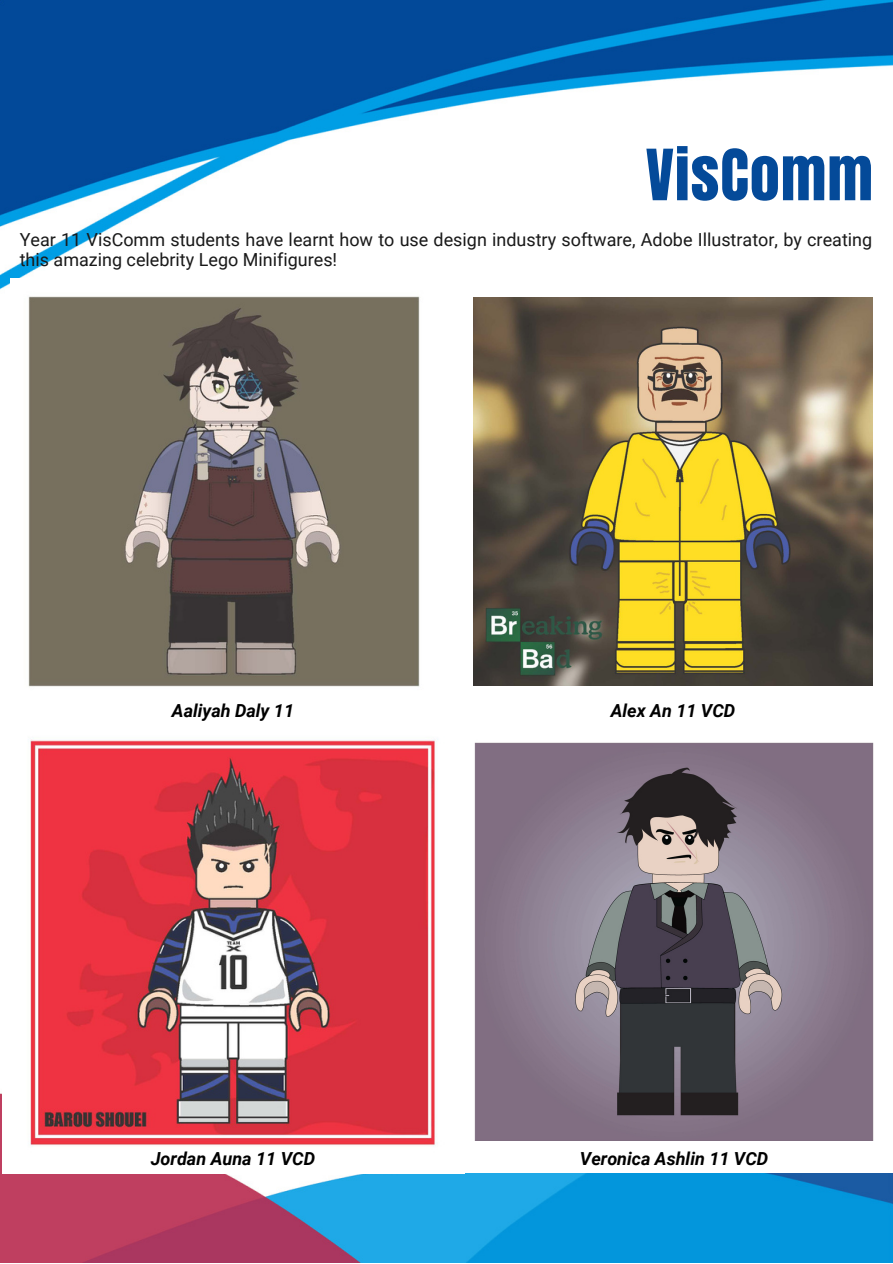
<style>
.page{position:relative;width:893px;height:1264px;background:#fff}
.page>*{position:absolute;margin:0;border:0;box-sizing:border-box;transform-origin:0 0}
.t1{font:60px "Anton";letter-spacing:.02em;color:#044a99}
.t2{font:18px/20.2px "Roboto";color:#191919}
.t3{font:italic 700 18px "Roboto";color:#000}
</style>
<div class="page">
<img style="left:0;top:0;width:892px;height:1262px">
<img style="left:11px;top:278px;width:426px;height:426px">
<img style="left:473px;top:297px;width:399px;height:388px">
<img style="left:2px;top:711px;width:462px;height:462px">
<img style="left:455px;top:725px;width:437px;height:416px">
<div style="left:455px;top:1141px;width:437px;height:31px;background:#fff"></div>
<p class="t1" style="left:645px;top:132px;width:229px">VisComm</p>
<p class="t2" style="left:20px;top:230px;width:853px">Year 11 VisComm students have learnt how to use design industry software, Adobe Illustrator, by creating this amazing celebrity Lego Minifigures!</p>
<p class="t3" style="left:172px;top:700px;width:124px">Aaliyah Daly 11</p>
<p class="t3" style="left:610px;top:700px;width:126px">Alex An 11 VCD</p>
<p class="t3" style="left:151px;top:1148px;width:166px">Jordan Auna 11 VCD</p>
<p class="t3" style="left:580px;top:1148px;width:190px">Veronica Ashlin 11 VCD</p>
</div>
